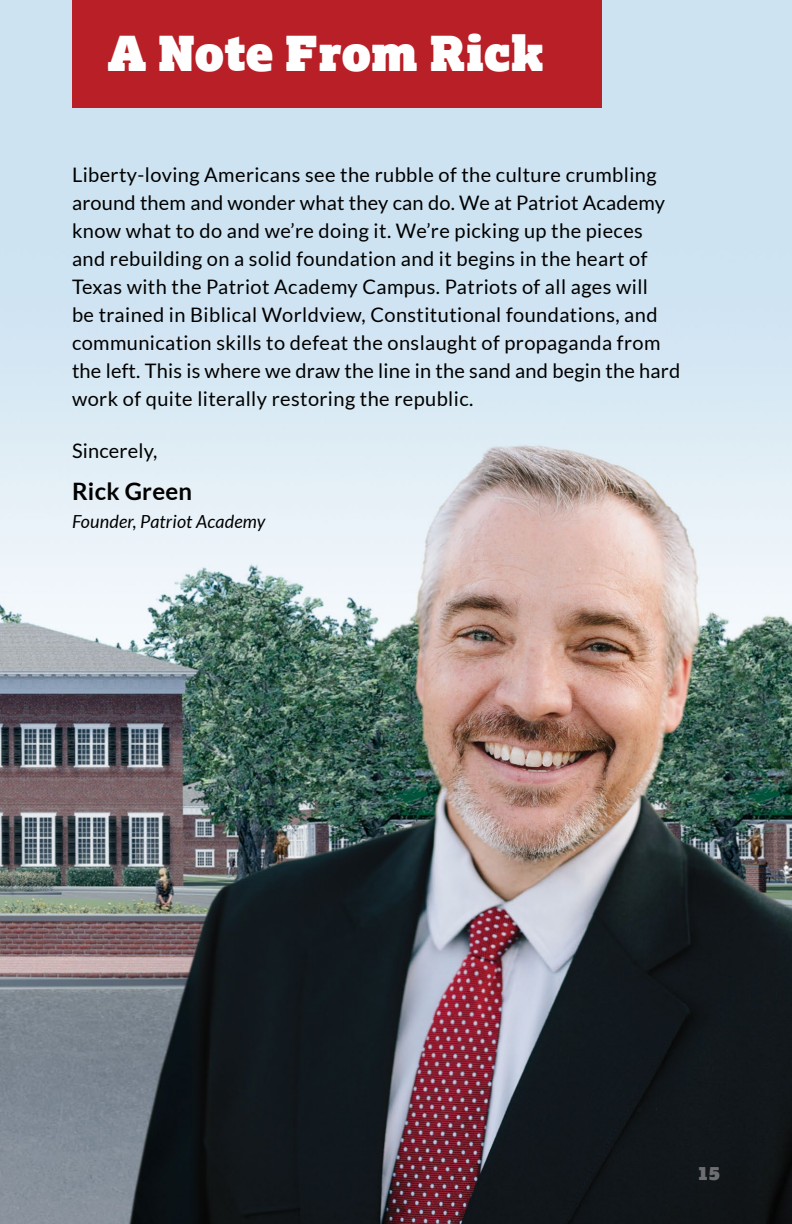
<style>
.page{position:relative;width:792px;height:1224px;background:#fff}
.page>*{position:absolute;margin:0;border:0;box-sizing:border-box;transform-origin:0 0}
.t1{font:48px "Lexia Advertising";letter-spacing:.005em;color:#fff}
.t2{font:700 24px "Lato";letter-spacing:.01em;color:#000}
.t3{font:20px/28px "Lato";letter-spacing:.02em;color:#000}
.t4{font:italic 18px "Lato";letter-spacing:.01em;color:#000}
.t5{font:18px "Lexia Advertising";color:#6d6e71}
</style>
<div class="page">
<img style="left:0;top:0;width:792px;height:1224px">
<div style="left:72px;top:0;width:530px;height:107px;background:#b81f26"></div>
<h1 class="t1" style="left:107px;top:23px;width:438px">A Note From Rick</h1>
<p class="t3" style="left:72px;top:160px;width:610px">Liberty-loving Americans see the rubble of the culture crumbling around them and wonder what they can do. We at Patriot Academy know what to do and we’re doing it. We’re picking up the pieces and rebuilding on a solid foundation and it begins in the heart of Texas with the Patriot Academy Campus. Patriots of all ages will<br>be trained in Biblical Worldview, Constitutional foundations, and communication skills to defeat the onslaught of propaganda from the left. This is where we draw the line in the sand and begin the hard work of quite literally restoring the republic.</p>
<p class="t3" style="left:72px;top:436px;width:87px">Sincerely,</p>
<p class="t2" style="left:72px;top:477px;width:122px">Rick Green</p>
<p class="t4" style="left:72px;top:511px;width:195px">Founder, Patriot Academy</p>
<p class="t5" style="left:699px;top:1161px;width:23px">15</p>
</div>
